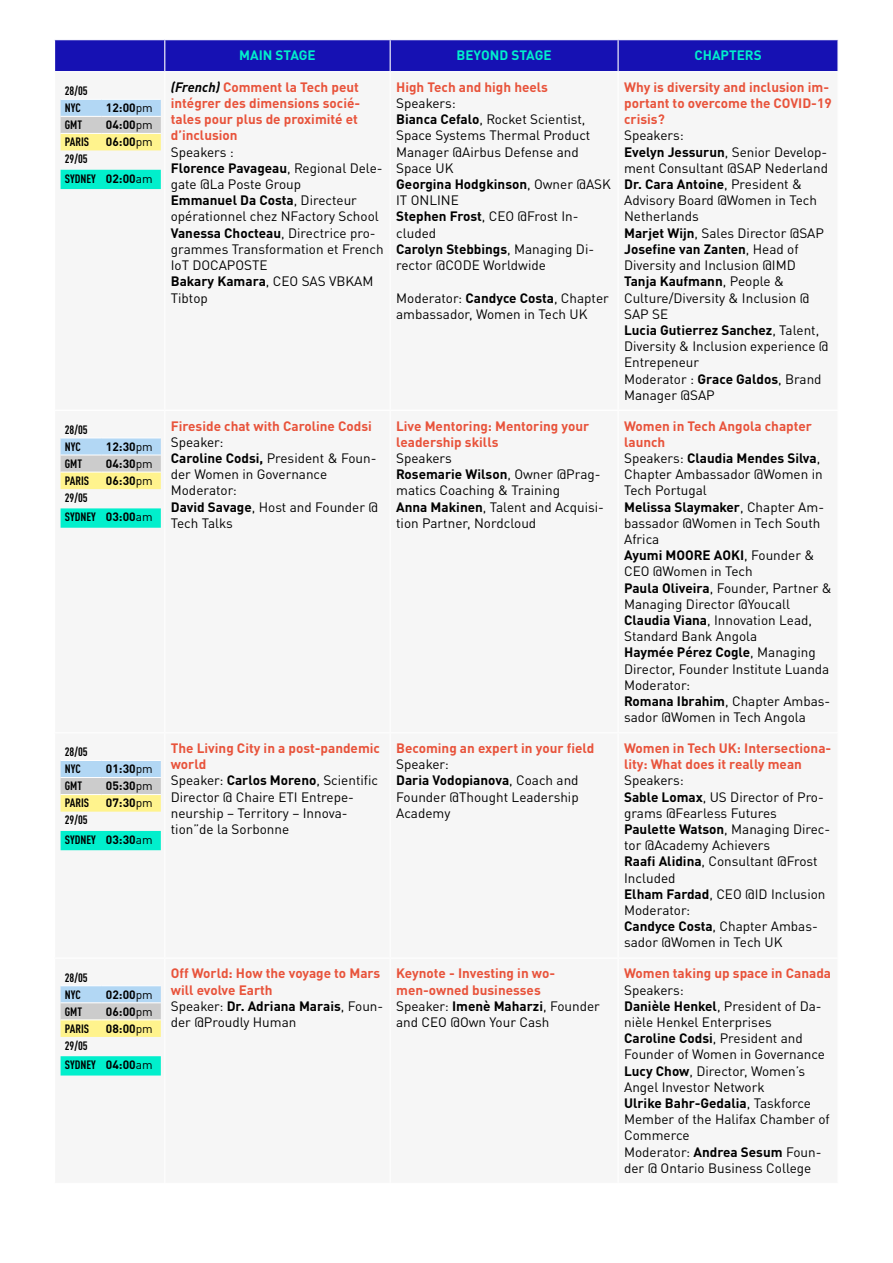
<style>
.page{position:relative;width:893px;height:1263px;background:#fff}
.page>*{position:absolute;margin:0;border:0;box-sizing:border-box;transform-origin:0 0}
.t1{font:13.5px/16.2px "DIN Pro";color:#000}
.t2{font:700 13.5px/16.2px "DIN Pro";color:#e8533b}
.t3{font:700 13.5px "DIN Pro";color:#01efcc}
.t4{font:700 condensed 12px/17.1px "DIN Pro";color:#000}
.t5{font:700 12px "DIN Pro";color:#000}
.s1{font-weight:400}
.s2{font-stretch:normal}
.s3{font-weight:400;font-stretch:normal}
.s4{font-style:italic;color:#000}
.s5{font-weight:700}
.s6{font-weight:700;color:#e8533b}
.s7{font-weight:400;color:#000}
.s8{color:#000}
</style>
<div class="page">
<div style="left:55px;top:40px;width:782px;height:31px;background:#1611b3"></div>
<hr style="left:164px;top:40px;width:1px;height:31px;background:#fff">
<hr style="left:390px;top:40px;width:1px;height:31px;background:#fff">
<hr style="left:617px;top:40px;width:2px;height:31px;background:#fff">
<svg style="left:61px;top:100px;width:100px;height:50px"></svg>
<div style="left:61px;top:170px;width:100px;height:19px;background:#01efcc"></div>
<hr style="left:61px;top:116px;width:41px;height:1px;background:#fff">
<hr style="left:102px;top:116px;width:59px;height:1px;background:#fff">
<hr style="left:61px;top:133px;width:41px;height:1px;background:#fff">
<hr style="left:102px;top:133px;width:59px;height:1px;background:#fff">
<svg style="left:61px;top:439px;width:100px;height:50px"></svg>
<svg style="left:61px;top:508px;width:100px;height:20px"></svg>
<hr style="left:61px;top:455px;width:41px;height:1px;background:#fff">
<hr style="left:102px;top:455px;width:59px;height:1px;background:#fff">
<hr style="left:61px;top:472px;width:41px;height:1px;background:#fff">
<hr style="left:102px;top:472px;width:59px;height:1px;background:#fff">
<svg style="left:61px;top:761px;width:100px;height:51px"></svg>
<div style="left:61px;top:831px;width:100px;height:19px;background:#01efcc"></div>
<hr style="left:61px;top:777px;width:41px;height:1px;background:#fff">
<hr style="left:102px;top:777px;width:59px;height:1px;background:#fff">
<hr style="left:61px;top:794px;width:41px;height:1px;background:#fff">
<hr style="left:102px;top:794px;width:59px;height:1px;background:#fff">
<svg style="left:61px;top:986px;width:100px;height:51px"></svg>
<div style="left:61px;top:1056px;width:100px;height:19px;background:#01efcc"></div>
<hr style="left:61px;top:1002px;width:41px;height:1px;background:#fff">
<hr style="left:102px;top:1002px;width:59px;height:1px;background:#fff">
<hr style="left:61px;top:1019px;width:41px;height:1px;background:#fff">
<hr style="left:102px;top:1019px;width:59px;height:1px;background:#fff">
<p class="t4" style="left:65px;top:81px;width:24px">28/05<br>NYC</p>
<p class="t5" style="left:106px;top:98px;width:48px">12:00<span class="s1">pm</span></p>
<p class="t4" style="left:65px;top:115px;width:19px">GMT</p>
<p class="t5" style="left:106px;top:115px;width:48px">04:00<span class="s1">pm</span></p>
<p class="t4" style="left:65px;top:132px;width:26px">PARIS</p>
<p class="t5" style="left:106px;top:132px;width:48px">06:00<span class="s1">pm</span></p>
<p class="t4" style="left:65px;top:148px;width:89px;line-height:19.4px">29/05<br>SYDNEY <span class="s2">02:00</span><span class="s3">am</span></p>
<p class="t4" style="left:65px;top:420px;width:24px">28/05<br>NYC</p>
<p class="t5" style="left:106px;top:436px;width:48px">12:30<span class="s1">pm</span></p>
<p class="t4" style="left:65px;top:454px;width:19px">GMT</p>
<p class="t5" style="left:106px;top:453px;width:48px">04:30<span class="s1">pm</span></p>
<p class="t4" style="left:65px;top:471px;width:26px">PARIS</p>
<p class="t5" style="left:106px;top:470px;width:48px">06:30<span class="s1">pm</span></p>
<p class="t4" style="left:65px;top:487px;width:89px;line-height:19.4px">29/05<br>SYDNEY <span class="s2">03:00</span><span class="s3">am</span></p>
<p class="t4" style="left:65px;top:742px;width:24px">28/05<br>NYC</p>
<p class="t5" style="left:106px;top:759px;width:48px">01:30<span class="s1">pm</span></p>
<p class="t4" style="left:65px;top:776px;width:19px">GMT</p>
<p class="t5" style="left:106px;top:776px;width:48px">05:30<span class="s1">pm</span></p>
<p class="t4" style="left:65px;top:793px;width:26px">PARIS</p>
<p class="t5" style="left:106px;top:793px;width:48px">07:30<span class="s1">pm</span></p>
<p class="t4" style="left:65px;top:809px;width:89px;line-height:19.4px">29/05<br>SYDNEY <span class="s2">03:30</span><span class="s3">am</span></p>
<p class="t4" style="left:65px;top:968px;width:24px">28/05<br>NYC</p>
<p class="t5" style="left:106px;top:984px;width:48px">02:00<span class="s1">pm</span></p>
<p class="t4" style="left:65px;top:1002px;width:19px">GMT</p>
<p class="t5" style="left:106px;top:1001px;width:48px">06:00<span class="s1">pm</span></p>
<p class="t4" style="left:65px;top:1019px;width:26px">PARIS</p>
<p class="t5" style="left:106px;top:1018px;width:48px">08:00<span class="s1">pm</span></p>
<p class="t4" style="left:65px;top:1035px;width:89px;line-height:19.4px">29/05<br>SYDNEY <span class="s2">04:00</span><span class="s3">am</span></p>
<p class="t3" style="left:239px;top:44px;width:78px">MAIN STAGE</p>
<p class="t3" style="left:457px;top:44px;width:97px">BEYOND STAGE</p>
<p class="t3" style="left:694px;top:44px;width:69px">CHAPTERS</p>
<p class="t2" style="left:171px;top:77px;width:191px"><span class="s4">(French)</span> Comment la Tech peut intégrer des dimensions socié&shy;tales pour plus de proximité et d’inclusion</p>
<p class="t1" style="left:171px;top:142px;width:214px">Speakers :<br><span class="s5">Florence Pavageau</span>, Regional Dele&shy;gate @La Poste Group<br><span class="s5">Emmanuel Da Costa</span>, Directeur opérationnel chez NFactory School<br><span class="s5">Vanessa Chocteau</span>, Directrice pro&shy;grammes Transformation et French<br>IoT DOCAPOSTE<br><span class="s5">Bakary Kamara</span>, CEO SAS VBKAM<br>Tibtop</p>
<p class="t2" style="left:396px;top:77px;width:153px">High Tech and high heels</p>
<p class="t1" style="left:396px;top:94px;width:216px">Speakers:<br><span class="s5">Bianca Cefalo</span>, Rocket Scientist,<br>Space Systems Thermal Product<br>Manager @Airbus Defense and<br>Space UK<br><span class="s5">Georgina Hodgkinson</span>, Owner @ASK<br>IT ONLINE<br><span class="s5">Stephen Frost</span>, CEO @Frost In&shy;cluded<br><span class="s5">Carolyn Stebbings</span>, Managing Di&shy;rector @CODE Worldwide</p>
<p class="t1" style="left:396px;top:288px;width:214px">Moderator: <span class="s5">Candyce Costa</span>, Chapter ambassador, Women in Tech UK</p>
<p class="t2" style="left:624px;top:77px;width:209px">Why is diversity and inclusion im&shy;portant to overcome the COVID-19 crisis?</p>
<p class="t1" style="left:624px;top:126px;width:206px">Speakers:<br><span class="s5">Evelyn Jessurun</span>, Senior Develop&shy;ment Consultant @SAP Nederland<br><span class="s5">Dr. Cara Antoine</span>, President &amp;<br>Advisory Board @Women in Tech<br>Netherlands<br><span class="s5">Marjet Wijn</span>, Sales Director @SAP<br><span class="s5">Josefine van Zanten</span>, Head of<br>Diversity and Inclusion @IMD<br><span class="s5">Tanja Kaufmann</span>, People &amp;<br>Culture/Diversity &amp; Inclusion @<br>SAP SE<br><span class="s5">Lucia Gutierrez Sanchez</span>, Talent,<br>Diversity &amp; Inclusion experience @<br>Entrepeneur<br>Moderator : <span class="s5">Grace Galdos</span>, Brand<br>Manager @SAP</p>
<p class="t2" style="left:171px;top:416px;width:203px">Fireside chat with Caroline Codsi</p>
<p class="t1" style="left:171px;top:432px;width:209px">Speaker:<br><span class="s5">Caroline Codsi,</span> President &amp; Foun&shy;der Women in Governance<br>Moderator:<br><span class="s5">David Savage</span>, Host and Founder @<br>Tech Talks</p>
<p class="t2" style="left:396px;top:416px;width:195px">Live Mentoring: Mentoring your leadership skills</p>
<p class="t1" style="left:396px;top:449px;width:209px">Speakers<br><span class="s5">Rosemarie Wilson</span>, Owner @Prag&shy;matics Coaching &amp; Training<br><span class="s5">Anna Makinen</span>, Talent and Acquisi&shy;tion Partner, Nordcloud</p>
<p class="t1" style="left:624px;top:416px;width:209px"><span class="s6">Women in Tech Angola chapter launch<br></span>Speakers: <span class="s5">Claudia Mendes Silva</span>,<br>Chapter Ambassador @Women in<br>Tech Portugal<br><span class="s5">Melissa Slaymaker</span>, Chapter Am&shy;bassador @Women in Tech South<br>Africa<br><span class="s5">Ayumi MOORE AOKI</span>, Founder &amp;<br>CEO @Women in Tech<br><span class="s5">Paula Oliveira</span>, Founder, Partner &amp;<br>Managing Director @Youcall<br><span class="s5">Claudia Viana</span>, Innovation Lead,<br>Standard Bank Angola<br><span class="s5">Haymée Pérez Cogle</span>, Managing<br>Director, Founder Institute Luanda<br>Moderator:<br><span class="s5">Romana Ibrahim</span>, Chapter Ambas&shy;sador @Women in Tech Angola</p>
<p class="t1" style="left:171px;top:739px;width:211px"><span class="s6">The Living City in a post-pandemic world<br></span>Speaker: <span class="s5">Carlos Moreno</span>, Scientific<br>Director @ Chaire ETI Entrepe&shy;neurship – Territory – Innova&shy;tion”de la Sorbonne</p>
<p class="t2" style="left:396px;top:738px;width:200px">Becoming an expert in your field</p>
<p class="t1" style="left:396px;top:755px;width:184px">Speaker:<br><span class="s5">Daria Vodopianova</span>, Coach and<br>Founder @Thought Leadership<br>Academy</p>
<p class="t2" style="left:624px;top:738px;width:209px">Women in Tech UK: Intersectiona&shy;lity: What does it really mean</p>
<p class="t1" style="left:624px;top:771px;width:208px">Speakers:<br><span class="s5">Sable Lomax</span>, US Director of Pro&shy;grams @Fearless Futures<br><span class="s5">Paulette Watson</span>, Managing Direc&shy;tor @Academy Achievers<br><span class="s5">Raafi Alidina</span>, Consultant @Frost<br>Included<br><span class="s5">Elham Fardad</span>, CEO @ID Inclusion<br>Moderator:<br><span class="s5">Candyce Costa</span>, Chapter Ambas&shy;sador @Women in Tech UK</p>
<p class="t2" style="left:171px;top:964px;width:214px">Off World: How the voyage to Mars will evolve Earth<br><span class="s7">Speaker:</span> <span class="s8">Dr. Adriana Marais</span><span class="s7">, Foun&shy;der @Proudly Human</span></p>
<p class="t2" style="left:396px;top:964px;width:205px">Keynote - Investing in wo&shy;men-owned businesses<br><span class="s7">Speaker:</span> <span class="s8">Imenè Maharzi</span><span class="s7">, Founder and CEO @Own Your Cash</span></p>
<p class="t2" style="left:624px;top:964px;width:209px">Women taking up space in Canada</p>
<p class="t1" style="left:624px;top:980px;width:207px">Speakers:<br><span class="s5">Danièle Henkel</span>, President of Da&shy;nièle Henkel Enterprises<br><span class="s5">Caroline Codsi</span>, President and<br>Founder of Women in Governance<br><span class="s5">Lucy Chow</span>, Director, Women’s<br>Angel Investor Network<br><span class="s5">Ulrike Bahr-Gedalia</span>, Taskforce<br>Member of the Halifax Chamber of<br>Commerce<br>Moderator: <span class="s5">Andrea Sesum</span> Foun&shy;der @ Ontario Business College</p>
</div>
